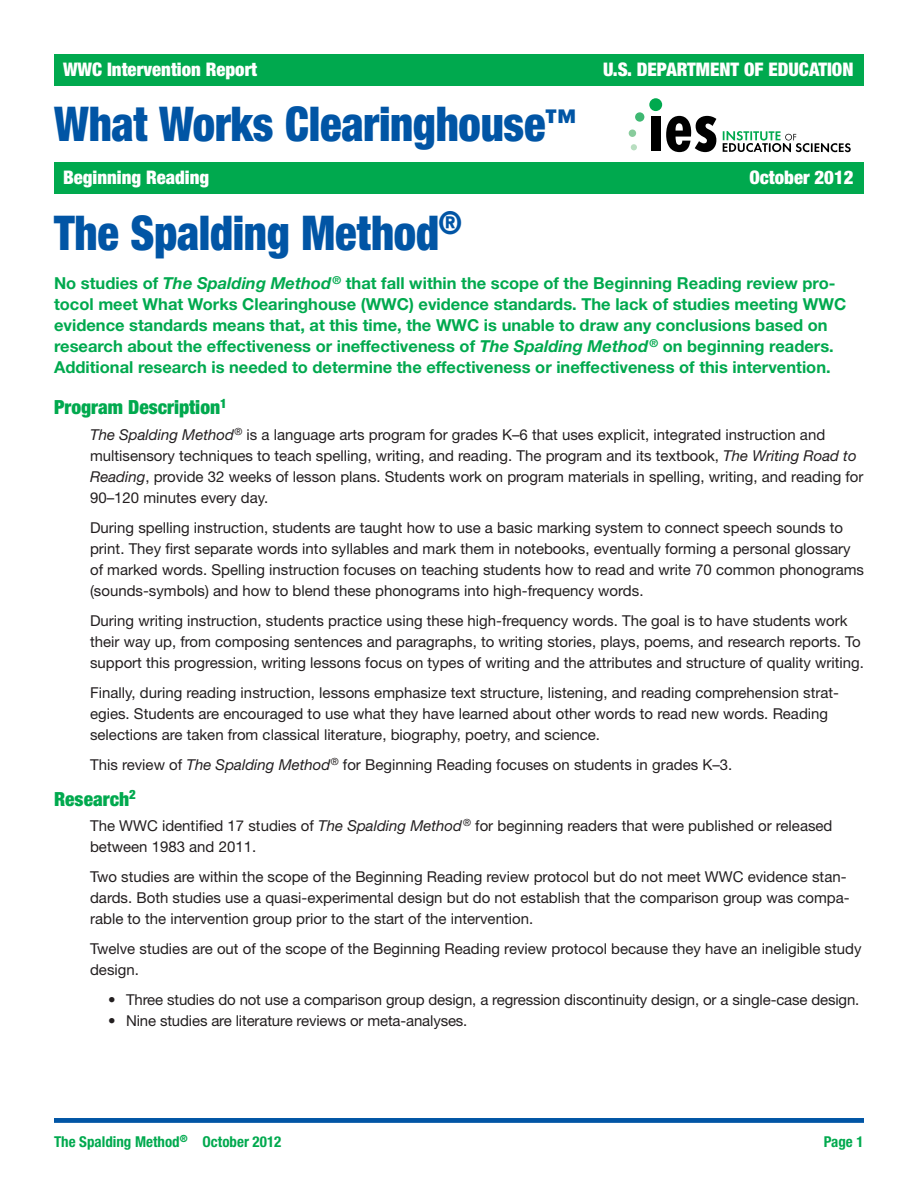
<style>
.page{position:relative;width:918px;height:1188px;background:#fff}
.page>*{position:absolute;margin:0;border:0;box-sizing:border-box;transform-origin:0 0}
.WWC{font:900 condensed 48px "Helvetica Neue LT Std";letter-spacing:-.005em;color:#0155a5;scale:.93 1}
.Green_Head{font:900 condensed 19.5px "Helvetica Neue LT Std";color:#00a94e}
.banner_headlines{font:900 condensed 18.75px "Helvetica Neue LT Std";color:#fff}
.findings{font:700 16.5px/21px "Helvetica Neue LT Std";color:#00a94e}
.text__indent{font:15px/21px "Helvetica Neue LT Std";color:#231f20}
.bullet_list{font:15px "Helvetica Neue LT Std";letter-spacing:-.01em;color:#231f20}
.bullet_list_last{font:15px "Helvetica Neue LT Std";letter-spacing:-.01em;color:#231f20}
.t1{font:700 condensed 15px "Helvetica Neue LT Std";color:#00a94e}
.s1{font-style:italic}
</style>
<div class="page">
<div style="left:54px;top:1118px;width:810px;height:5px;background:#0155a5"></div>
<div style="left:54px;top:54px;width:810px;height:32px;background:#00a94e"></div>
<div style="left:635px;top:112px;width:9px;height:10px;background:#3eb872;border-radius:50%"></div>
<div style="left:629px;top:129px;width:7px;height:8px;background:#88cc9c;border-radius:50%"></div>
<svg style="left:631px;top:144px;width:6px;height:6px"></svg>
<div style="left:649px;top:98px;width:13px;height:13px;background:#00a94e;border-radius:50%"></div>
<div style="left:651px;top:117px;width:10px;height:34px;background:#000"></div>
<svg style="left:666px;top:116px;width:50px;height:36px"></svg>
<svg style="left:723px;top:131px;width:128px;height:21px"></svg>
<div style="left:54px;top:162px;width:810px;height:31px;background:#00a94e"></div>
<p class="banner_headlines" style="left:63px;top:58px;width:196px">WWC Intervention Report</p>
<p class="banner_headlines" style="left:603px;top:58px;width:252px">U.S. DEPARTMENT OF EDUCATION</p>
<p class="WWC" style="left:54px;top:94px;width:563px">What Works Clearinghouse<sup>™</sup></p>
<p class="banner_headlines" style="left:63px;top:166px;width:148px">Beginning Reading</p>
<p class="banner_headlines" style="left:750px;top:166px;width:105px">October 2012</p>
<h1 class="WWC" style="left:54px;top:203px;width:440px">The Spalding Method<sup>®</sup></h1>
<p class="findings" style="left:54px;top:272px;width:794px">No studies of <span class="s1">The Spalding Method</span><sup>®</sup> that fall within the scope of the Beginning Reading review pro&shy;tocol meet What Works Clearinghouse (WWC) evidence standards. The lack of studies meeting WWC evidence standards means that, at this time, the WWC is unable to draw any conclusions based on research about the effectiveness or ineffectiveness of <span class="s1">The Spalding Method</span><sup>®</sup> on beginning readers.<br>Additional research is needed to determine the effectiveness or ineffectiveness of this intervention.</p>
<p class="Green_Head" style="left:54px;top:395px;width:174px">Program Description<sup>1</sup></p>
<p class="text__indent" style="left:90px;top:424px;width:775px"><span class="s1">The Spalding Method</span><sup>®</sup> is a language arts program for grades K–6 that uses explicit, integrated instruction and multisensory techniques to teach spelling, writing, and reading. The program and its textbook, <span class="s1">The Writing Road to Reading</span>, provide 32 weeks of lesson plans. Students work on program materials in spelling, writing, and reading for 90–120 minutes every day.</p>
<p class="text__indent" style="left:90px;top:517px;width:776px">During spelling instruction, students are taught how to use a basic marking system to connect speech sounds to print. They first separate words into syllables and mark them in notebooks, eventually forming a personal glossary of marked words. Spelling instruction focuses on teaching students how to read and write 70 common phonograms (sounds-symbols) and how to blend these phonograms into high-frequency words.</p>
<p class="text__indent" style="left:90px;top:610px;width:776px">During writing instruction, students practice using these high-frequency words. The goal is to have students work their way up, from composing sentences and paragraphs, to writing stories, plays, poems, and research reports. To support this progression, writing lessons focus on types of writing and the attributes and structure of quality writing.</p>
<p class="text__indent" style="left:90px;top:682px;width:751px">Finally, during reading instruction, lessons emphasize text structure, listening, and reading comprehension strat&shy;egies. Students are encouraged to use what they have learned about other words to read new words. Reading selections are taken from classical literature, biography, poetry, and science.</p>
<p class="text__indent" style="left:90px;top:754px;width:644px">This review of <span class="s1">The Spalding Method</span><sup>®</sup> for Beginning Reading focuses on students in grades K–3.</p>
<p class="Green_Head" style="left:54px;top:787px;width:83px">Research<sup>2</sup></p>
<p class="text__indent" style="left:90px;top:815px;width:744px">The WWC identified 17 studies of <span class="s1">The Spalding Method</span><sup>®</sup> for beginning readers that were published or released between 1983 and 2011.</p>
<p class="text__indent" style="left:90px;top:866px;width:761px">Two studies are within the scope of the Beginning Reading review protocol but do not meet WWC evidence stan&shy;dards. Both studies use a quasi-experimental design but do not establish that the comparison group was compa&shy;rable to the intervention group prior to the start of the intervention.</p>
<p class="text__indent" style="left:90px;top:938px;width:773px">Twelve studies are out of the scope of the Beginning Reading review protocol because they have an ineligible study design.</p>
<p class="bullet_list" style="left:108px;top:991px;width:753px">• Three studies do not use a comparison group design, a regression discontinuity design, or a single-case design.</p>
<p class="bullet_list_last" style="left:108px;top:1012px;width:361px">• Nine studies are literature reviews or meta-analyses.</p>
<p class="t1" style="left:54px;top:1132px;width:229px">The Spalding Method<sup>®</sup> October 2012</p>
<p class="t1" style="left:824px;top:1132px;width:41px">Page 1</p>
</div>
